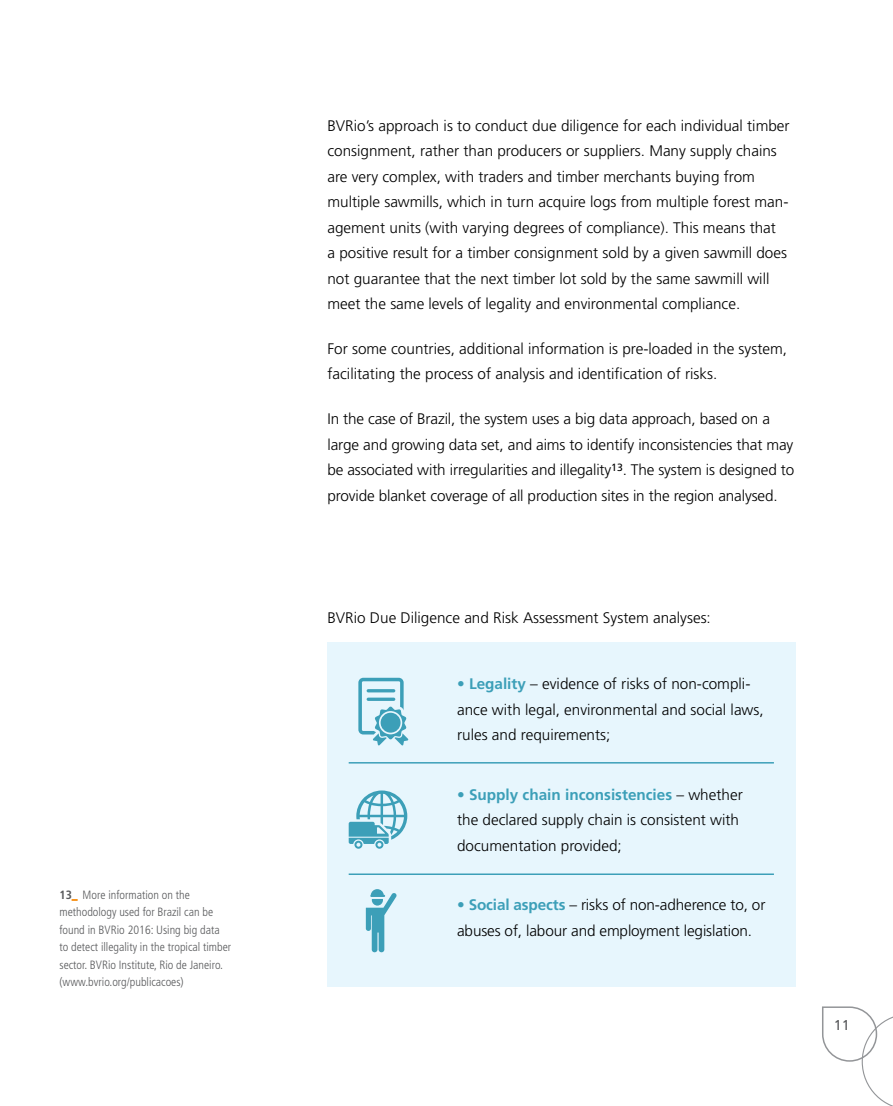
<style>
.page{position:relative;width:893px;height:1106px;background:#fff}
.page>*{position:absolute;margin:0;border:0;box-sizing:border-box;transform-origin:0 0}
.t1{font:300 15.3px/25.5px "Frutiger";color:#000}
.t2{font:14.25px "Frutiger";color:#58595b}
.t3{font:300 condensed 12px/17.4px "Frutiger";color:#58595b}
.s1{font-weight:700}
.s2{font-size:10.5px;color:#f7941e}
.s3{font-weight:700;color:#3c9fb8}
</style>
<div class="page">
<div style="left:327px;top:642px;width:468px;height:344px;background:#e7f6fd"></div>
<svg style="left:358px;top:677px;width:50px;height:68px"></svg>
<svg style="left:349px;top:790px;width:58px;height:58px"></svg>
<svg style="left:366px;top:889px;width:31px;height:63px"></svg>
<hr style="left:349px;top:762px;width:425px;height:1px;background:#3c9fb8">
<hr style="left:349px;top:873px;width:425px;height:2px;background:#3c9fb8">
<svg style="left:822px;top:1006px;width:71px;height:100px"></svg>
<p class="t3" style="left:60px;top:886px;width:173px"><span class="s1">13</span><span class="s2">_</span> More information on the methodology used for Brazil can be found in BVRio 2016: Using big data to detect illegality in the tropical timber sector. BVRio Institute, Rio de Janeiro. (www.bvrio.org/publicacoes)</p>
<p class="t1" style="left:327px;top:113px;width:464px">BVRio’s approach is to conduct due diligence for each individual timber consignment, rather than producers or suppliers. Many supply chains are very complex, with traders and timber merchants buying from multiple sawmills, which in turn acquire logs from multiple forest man&shy;agement units (with varying degrees of compliance). This means that<br>a positive result for a timber consignment sold by a given sawmill does not guarantee that the next timber lot sold by the same sawmill will meet the same levels of legality and environmental compliance.</p>
<p class="t1" style="left:327px;top:336px;width:461px">For some countries, additional information is pre-loaded in the system, facilitating the process of analysis and identification of risks.</p>
<p class="t1" style="left:327px;top:406px;width:468px">In the case of Brazil, the system uses a big data approach, based on a large and growing data set, and aims to identify inconsistencies that may be associated with irregularities and illegality<sup>13</sup>. The system is designed to provide blanket coverage of all production sites in the region analysed.</p>
<p class="t1" style="left:327px;top:605px;width:385px">BVRio Due Diligence and Risk Assessment System analyses:</p>
<p class="t1" style="left:457px;top:671px;width:308px"><span class="s3">• Legality</span> – evidence of risks of non-compli&shy;ance with legal, environmental and social laws, rules and requirements;</p>
<p class="t1" style="left:457px;top:782px;width:287px"><span class="s3">• Supply chain inconsistencies</span> – whether the declared supply chain is consistent with documentation provided;</p>
<p class="t1" style="left:457px;top:892px;width:310px"><span class="s3">• Social aspects</span> – risks of non-adherence to, or abuses of, labour and employment legislation.</p>
<p class="t2" style="left:834px;top:1016px;width:17px">11</p>
</div>
